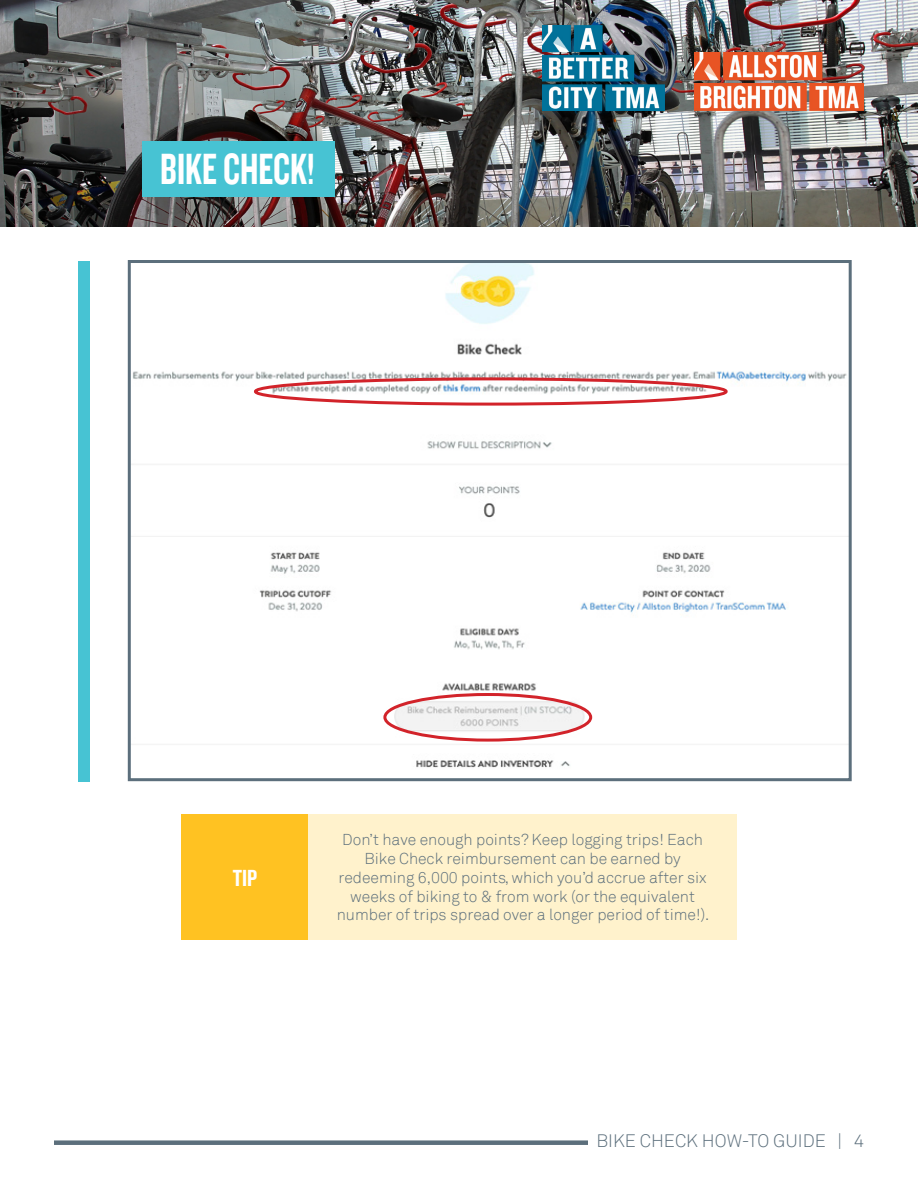
<style>
.page{position:relative;width:918px;height:1188px;background:#fff}
.page>*{position:absolute;margin:0;border:0;box-sizing:border-box;transform-origin:0 0}
.t1{font:45px "Knockout HTF49 Liteweight";color:#fff;scale:.86 1}
.t2{font:24px "Knockout HTF49 Liteweight";color:#fff}
.t3{font:300 18px "Akkurat";color:#5c6f7c}
.t4{font:300 15.75px/18.9px "Akkurat";color:#5c6f7c;text-align:center}
</style>
<div class="page">
<div style="left:54px;top:1140px;width:534px;height:5px;background:#5c6f7c"></div>
<img style="left:0;top:0;width:918px;height:227px">
<div style="left:143px;top:142px;width:192px;height:55px;background:#47c3d3"></div>
<img style="left:543px;top:26px;width:121px;height:84px">
<img style="left:695px;top:53px;width:169px;height:57px">
<img style="left:132px;top:264px;width:716px;height:504px">
<div style="left:128px;top:260px;width:724px;height:521px;border:3px solid #5c6f7c"></div>
<div style="left:78px;top:261px;width:12px;height:520px;background:#47c3d3"></div>
<div style="left:383px;top:693px;width:209px;height:49px;border:3px solid #d2232a;border-radius:50%"></div>
<div style="left:181px;top:814px;width:128px;height:126px;background:#ffc222"></div>
<div style="left:309px;top:814px;width:428px;height:126px;background:#fff2cc"></div>
<div style="left:254px;top:377px;width:474px;height:29px;border:3px solid #d2232a;border-radius:50%"></div>
<h1 class="t1" style="left:160px;top:147px;width:181px">BIKE CHECK!</h1>
<h2 class="t2" style="left:233px;top:867px;width:26px">TIP</h2>
<p class="t4" style="left:337px;top:830px;width:374px">Don’t have enough points? Keep logging trips! Each Bike Check reimbursement can be earned by redeeming 6,000 points, which you’d accrue after six weeks of biking to &amp; from work (or the equivalent number of trips spread over a longer period of time!).</p>
<p class="t3" style="left:596px;top:1130px;width:269px">BIKE CHECK HOW-TO GUIDE | 4</p>
</div>
